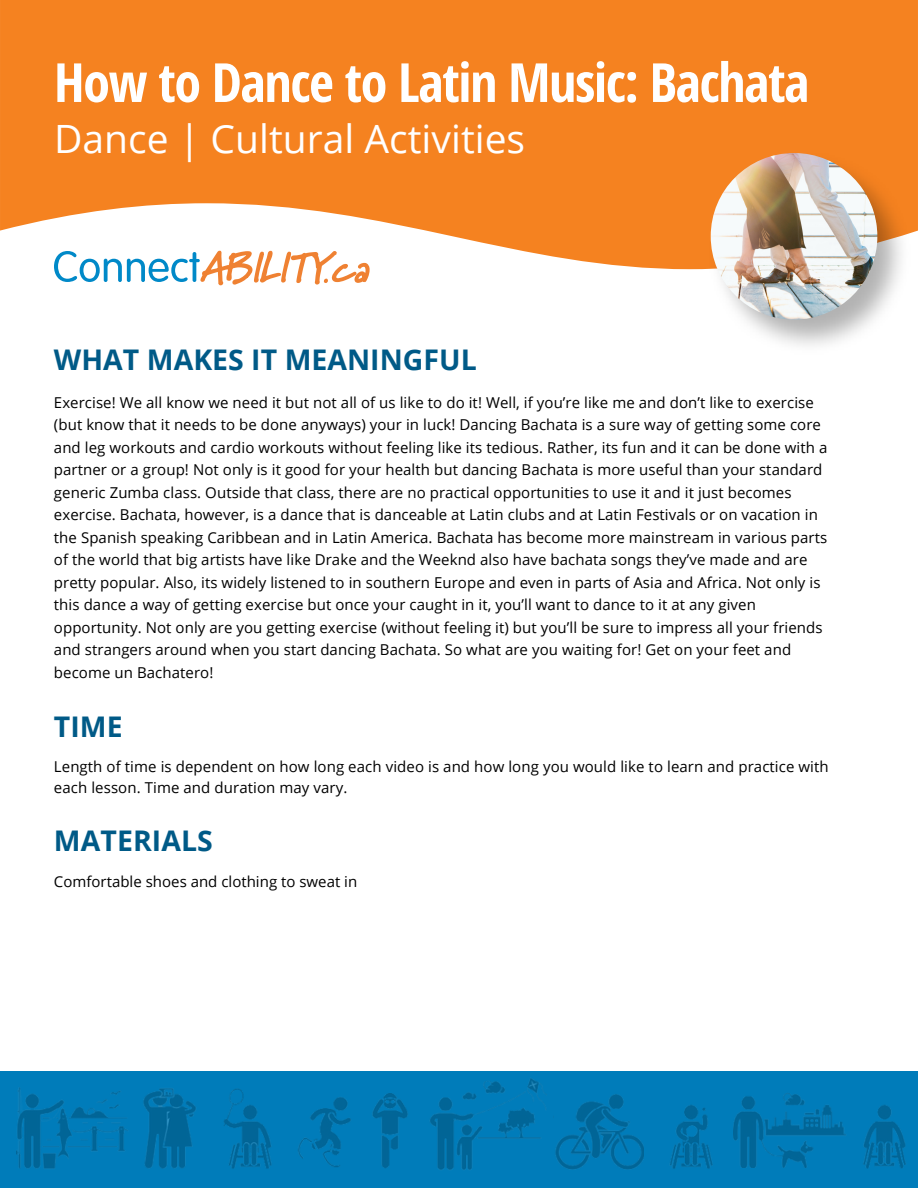
<style>
.page{position:relative;width:918px;height:1188px;background:#fff}
.page>*{position:absolute;margin:0;border:0;box-sizing:border-box;transform-origin:0 0}
.t1{font:700 54px "Open Sans Condensed";letter-spacing:-.025em;color:#fff}
.t2{font:39px "Open Sans";color:#fff}
.t3{font:700 28.5px "Open Sans";color:#005a87}
.t4{font:15px/22.5px "Open Sans";letter-spacing:.005em;color:#000}
</style>
<div class="page">
<svg style="left:0;top:0;width:918px;height:269px;background:#f58e36"></svg>
<img style="left:710px;top:153px;width:201px;height:193px">
<svg style="left:725px;top:186px;width:140px;height:119px"></svg>
<svg style="left:54px;top:249px;width:317px;height:37px"></svg>
<div style="left:0;top:1071px;width:918px;height:117px;background:#007cba"></div>
<img style="left:143px;top:1088px;width:53px;height:81px">
<img style="left:555px;top:1094px;width:89px;height:76px">
<img style="left:17px;top:1087px;width:111px;height:82px">
<img style="left:430px;top:1078px;width:116px;height:92px">
<img style="left:734px;top:1093px;width:112px;height:74px">
<img style="left:298px;top:1097px;width:53px;height:70px">
<img style="left:372px;top:1093px;width:36px;height:75px">
<img style="left:224px;top:1088px;width:48px;height:81px">
<img style="left:670px;top:1105px;width:43px;height:64px">
<img style="left:863px;top:1105px;width:43px;height:64px">
<img style="left:711px;top:153px;width:166px;height:167px;border-radius:50%">
<h1 class="t1" style="left:54px;top:44px;width:757px">How to Dance to Latin Music: Bachata</h1>
<h2 class="t2" style="left:54px;top:111px;width:473px">Dance | Cultural Activities</h2>
<h3 class="t3" style="left:54px;top:339px;width:424px">WHAT MAKES IT MEANINGFUL</h3>
<p class="t4" style="left:54px;top:391px;width:775px">Exercise! We all know we need it but not all of us like to do it! Well, if you’re like me and don’t like to exercise (but know that it needs to be done anyways) your in luck! Dancing Bachata is a sure way of getting some core and leg workouts and cardio workouts without feeling like its tedious. Rather, its fun and it can be done with a partner or a group! Not only is it good for your health but dancing Bachata is more useful than your standard generic Zumba class. Outside that class, there are no practical opportunities to use it and it just becomes exercise. Bachata, however, is a dance that is danceable at Latin clubs and at Latin Festivals or on vacation in the Spanish speaking Caribbean and in Latin America. Bachata has become more mainstream in various parts of the world that big artists have like Drake and the Weeknd also have bachata songs they’ve made and are pretty popular. Also, its widely listened to in southern Europe and even in parts of Asia and Africa. Not only is this dance a way of getting exercise but once your caught in it, you’ll want to dance to it at any given opportunity. Not only are you getting exercise (without feeling it) but you’ll be sure to impress all your friends and strangers around when you start dancing Bachata. So what are you waiting for! Get on your feet and become un Bachatero!</p>
<h3 class="t3" style="left:54px;top:707px;width:70px">TIME</h3>
<p class="t4" style="left:54px;top:757px;width:776px;line-height:20.2px">Length of time is dependent on how long each video is and how long you would like to learn and practice with each lesson. Time and duration may vary.</p>
<h3 class="t3" style="left:54px;top:821px;width:160px">MATERIALS</h3>
<p class="t4" style="left:54px;top:870px;width:305px">Comfortable shoes and clothing to sweat in</p>
</div>
